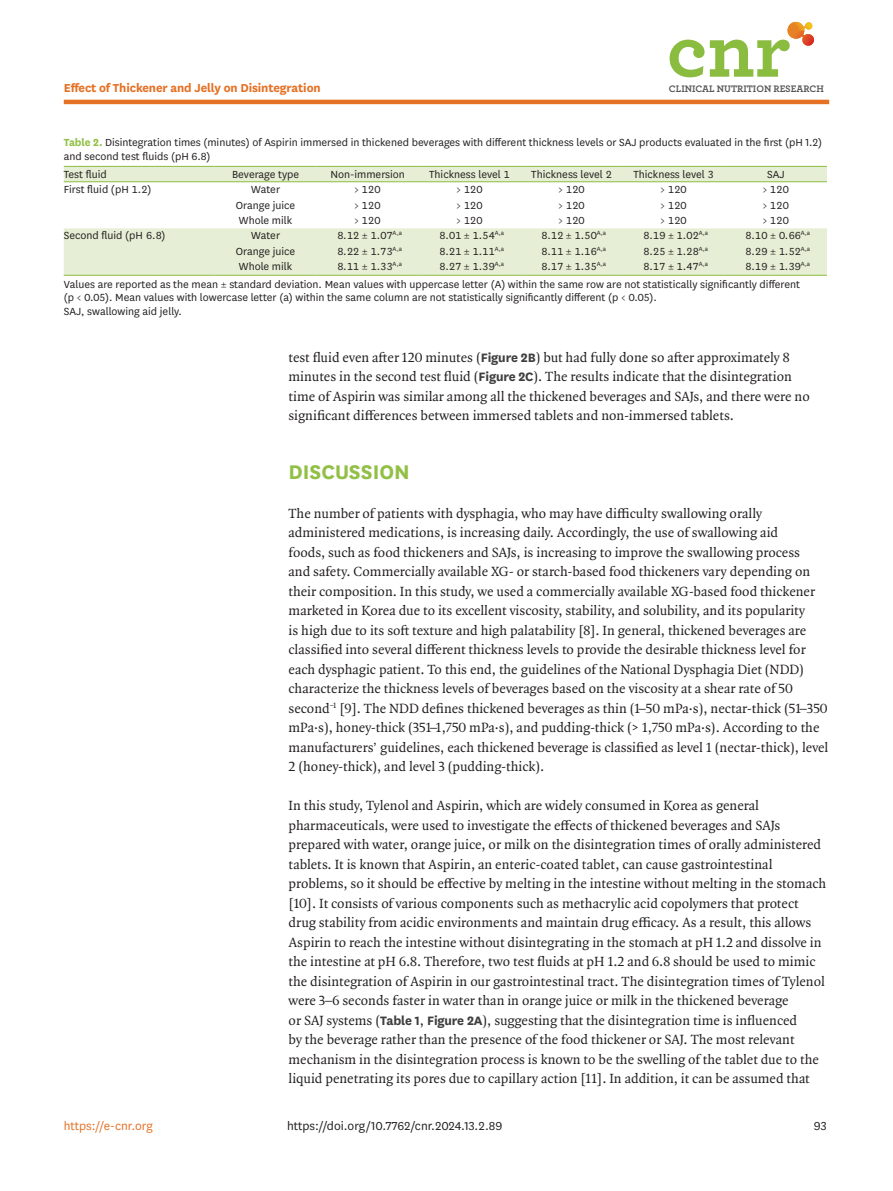
<style>
.page{position:relative;width:893px;height:1191px;background:#fff}
.page>*{position:absolute;margin:0;border:0;box-sizing:border-box;transform-origin:0 0}
.body_title1{font:700 23.1px "National";color:#92c046}
.body_p{font:14.25px/19.5px "Quadraat OT";color:#231f20}
.body_p_first{font:14.25px/19.5px "Quadraat OT";color:#231f20}
.t1{font:13.5px "National";color:#231f20}
.t2{font:700 13.5px "National";letter-spacing:-.01em;color:#e57125}
.t3{font:13.5px "National";color:#e57125}
.t4{font:12px/13.5px "National";color:#231f20}
.t5{font:700 9.9px "Archer";color:#595756}
.s1{font-weight:700;color:#92c046}
.s2{font-family:"National";font-weight:700;color:#3e3e3f}
</style>
<div class="page">
<hr style="left:64px;top:100px;width:765px;height:4px;background:#e57125">
<svg style="left:670px;top:21px;width:144px;height:56px"></svg>
<div style="left:789px;top:25px;width:9px;height:9px;background:#e78224;border-radius:50%"></div>
<svg style="left:64px;top:167px;width:763px;height:108px;fill:#e6efd5"></svg>
<hr style="left:64px;top:166px;width:151px;height:1px;background:#92c046">
<hr style="left:215px;top:166px;width:102px;height:1px;background:#92c046">
<hr style="left:317px;top:166px;width:102px;height:1px;background:#92c046">
<hr style="left:419px;top:166px;width:102px;height:1px;background:#92c046">
<hr style="left:521px;top:166px;width:102px;height:1px;background:#92c046">
<hr style="left:623px;top:166px;width:102px;height:1px;background:#92c046">
<hr style="left:725px;top:166px;width:102px;height:1px;background:#92c046">
<hr style="left:64px;top:181px;width:151px;height:1px;background:#92c046">
<hr style="left:215px;top:181px;width:102px;height:1px;background:#92c046">
<hr style="left:317px;top:181px;width:102px;height:1px;background:#92c046">
<hr style="left:419px;top:181px;width:102px;height:1px;background:#92c046">
<hr style="left:521px;top:181px;width:102px;height:1px;background:#92c046">
<hr style="left:623px;top:181px;width:102px;height:1px;background:#92c046">
<hr style="left:725px;top:181px;width:102px;height:1px;background:#92c046">
<hr style="left:64px;top:275px;width:151px;height:1px;background:#92c046">
<hr style="left:215px;top:275px;width:102px;height:1px;background:#92c046">
<hr style="left:317px;top:275px;width:102px;height:1px;background:#92c046">
<hr style="left:419px;top:275px;width:102px;height:1px;background:#92c046">
<hr style="left:521px;top:275px;width:102px;height:1px;background:#92c046">
<hr style="left:623px;top:275px;width:102px;height:1px;background:#92c046">
<hr style="left:725px;top:275px;width:102px;height:1px;background:#92c046">
<p class="t2" style="left:64px;top:78px;width:258px">Effect of Thickener and Jelly on Disintegration</p>
<p class="t5" style="left:669px;top:81px;width:157px">CLINICAL NUTRITION RESEARCH</p>
<p class="t4" style="left:64px;top:135px;width:760px"><span class="s1">Table 2.</span> Disintegration times (minutes) of Aspirin immersed in thickened beverages with different thickness levels or SAJ products evaluated in the first (pH 1.2) and second test fluids (pH 6.8)</p>
<p class="t4" style="left:64px;top:166px;width:45px">Test fluid</p>
<p class="t4" style="left:232px;top:166px;width:68px">Beverage type</p>
<p class="t4" style="left:330px;top:166px;width:76px">Non-immersion</p>
<p class="t4" style="left:429px;top:166px;width:83px">Thickness level 1</p>
<p class="t4" style="left:531px;top:166px;width:83px">Thickness level 2</p>
<p class="t4" style="left:633px;top:166px;width:83px">Thickness level 3</p>
<p class="t4" style="left:767px;top:166px;width:19px">SAJ</p>
<p class="t4" style="left:64px;top:182px;width:89px">First fluid (pH 1.2)</p>
<p class="t4" style="left:251px;top:182px;width:30px">Water</p>
<p class="t4" style="left:354px;top:182px;width:28px">&gt; 120</p>
<p class="t4" style="left:456px;top:182px;width:28px">&gt; 120</p>
<p class="t4" style="left:559px;top:182px;width:28px">&gt; 120</p>
<p class="t4" style="left:661px;top:182px;width:28px">&gt; 120</p>
<p class="t4" style="left:763px;top:182px;width:28px">&gt; 120</p>
<p class="t4" style="left:236px;top:198px;width:61px">Orange juice</p>
<p class="t4" style="left:354px;top:198px;width:28px">&gt; 120</p>
<p class="t4" style="left:456px;top:198px;width:28px">&gt; 120</p>
<p class="t4" style="left:559px;top:198px;width:28px">&gt; 120</p>
<p class="t4" style="left:661px;top:198px;width:28px">&gt; 120</p>
<p class="t4" style="left:763px;top:198px;width:28px">&gt; 120</p>
<p class="t4" style="left:239px;top:213px;width:55px">Whole milk</p>
<p class="t4" style="left:354px;top:213px;width:28px">&gt; 120</p>
<p class="t4" style="left:456px;top:213px;width:28px">&gt; 120</p>
<p class="t4" style="left:559px;top:213px;width:28px">&gt; 120</p>
<p class="t4" style="left:661px;top:213px;width:28px">&gt; 120</p>
<p class="t4" style="left:763px;top:213px;width:28px">&gt; 120</p>
<p class="t4" style="left:64px;top:228px;width:103px">Second fluid (pH 6.8)</p>
<p class="t4" style="left:251px;top:228px;width:30px">Water</p>
<p class="t4" style="left:337px;top:228px;width:66px">8.12 ± 1.07<sup>A,a</sup></p>
<p class="t4" style="left:439px;top:228px;width:66px">8.01 ± 1.54<sup>A,a</sup></p>
<p class="t4" style="left:541px;top:228px;width:66px">8.12 ± 1.50<sup>A,a</sup></p>
<p class="t4" style="left:643px;top:228px;width:66px">8.19 ± 1.02<sup>A,a</sup></p>
<p class="t4" style="left:745px;top:228px;width:66px">8.10 ± 0.66<sup>A,a</sup></p>
<p class="t4" style="left:236px;top:244px;width:61px">Orange juice</p>
<p class="t4" style="left:337px;top:244px;width:66px">8.22 ± 1.73<sup>A,a</sup></p>
<p class="t4" style="left:439px;top:244px;width:66px">8.21 ± 1.11<sup>A,a</sup></p>
<p class="t4" style="left:541px;top:244px;width:66px">8.11 ± 1.16<sup>A,a</sup></p>
<p class="t4" style="left:643px;top:244px;width:66px">8.25 ± 1.28<sup>A,a</sup></p>
<p class="t4" style="left:745px;top:244px;width:66px">8.29 ± 1.52<sup>A,a</sup></p>
<p class="t4" style="left:239px;top:259px;width:55px">Whole milk</p>
<p class="t4" style="left:337px;top:259px;width:66px">8.11 ± 1.33<sup>A,a</sup></p>
<p class="t4" style="left:439px;top:259px;width:66px">8.27 ± 1.39<sup>A,a</sup></p>
<p class="t4" style="left:541px;top:259px;width:66px">8.17 ± 1.35<sup>A,a</sup></p>
<p class="t4" style="left:643px;top:259px;width:66px">8.17 ± 1.47<sup>A,a</sup></p>
<p class="t4" style="left:64px;top:257px;width:748px;line-height:17.4px;text-indent:681px">8.19 ± 1.39<sup>A,a<br></sup>Values are reported as the mean ± standard deviation. Mean values with uppercase letter (A) within the same row are not statistically significantly different</p>
<p class="t4" style="left:64px;top:290px;width:595px">(p &lt; 0.05). Mean values with lowercase letter (a) within the same column are not statistically significantly different (p &lt; 0.05).<br>SAJ, swallowing aid jelly.</p>
<p class="t3" style="left:64px;top:1116px;width:91px">https://e-cnr.org</p>
<p class="body_p" style="left:289px;top:347px;width:523px">test fluid even after 120 minutes (<span class="s2">Figure 2B</span>) but had fully done so after approximately 8 minutes in the second test fluid (<span class="s2">Figure 2C</span>). The results indicate that the disintegration time of Aspirin was similar among all the thickened beverages and SAJs, and there were no significant differences between immersed tablets and non-immersed tablets.</p>
<p class="body_title1" style="left:289px;top:455px;width:123px">DISCUSSION</p>
<p class="body_p_first" style="left:289px;top:503px;width:541px">The number of patients with dysphagia, who may have difficulty swallowing orally administered medications, is increasing daily. Accordingly, the use of swallowing aid<br>foods, such as food thickeners and SAJs, is increasing to improve the swallowing process<br>and safety. Commercially available XG- or starch-based food thickeners vary depending on their composition. In this study, we used a commercially available XG-based food thickener marketed in Korea due to its excellent viscosity, stability, and solubility, and its popularity<br>is high due to its soft texture and high palatability [8]. In general, thickened beverages are classified into several different thickness levels to provide the desirable thickness level for each dysphagic patient. To this end, the guidelines of the National Dysphagia Diet (NDD) characterize the thickness levels of beverages based on the viscosity at a shear rate of 50 second<sup>−1</sup> [9]. The NDD defines thickened beverages as thin (1–50 mPa·s), nectar-thick (51–350 mPa·s), honey-thick (351–1,750 mPa·s), and pudding-thick (&gt; 1,750 mPa·s). According to the manufacturers’ guidelines, each thickened beverage is classified as level 1 (nectar-thick), level 2 (honey-thick), and level 3 (pudding-thick).</p>
<p class="body_p" style="left:289px;top:796px;width:539px">In this study, Tylenol and Aspirin, which are widely consumed in Korea as general pharmaceuticals, were used to investigate the effects of thickened beverages and SAJs prepared with water, orange juice, or milk on the disintegration times of orally administered tablets. It is known that Aspirin, an enteric-coated tablet, can cause gastrointestinal problems, so it should be effective by melting in the intestine without melting in the stomach [10]. It consists of various components such as methacrylic acid copolymers that protect drug stability from acidic environments and maintain drug efficacy. As a result, this allows Aspirin to reach the intestine without disintegrating in the stomach at pH 1.2 and dissolve in the intestine at pH 6.8. Therefore, two test fluids at pH 1.2 and 6.8 should be used to mimic the disintegration of Aspirin in our gastrointestinal tract. The disintegration times of Tylenol were 3–6 seconds faster in water than in orange juice or milk in the thickened beverage<br>or SAJ systems (<span class="s2">Table 1</span>, <span class="s2">Figure 2A</span>), suggesting that the disintegration time is influenced<br>by the beverage rather than the presence of the food thickener or SAJ. The most relevant mechanism in the disintegration process is known to be the swelling of the tablet due to the liquid penetrating its pores due to capillary action [11]. In addition, it can be assumed that</p>
<p class="t1" style="left:814px;top:1116px;width:14px">93</p>
<p class="t1" style="left:287px;top:1116px;width:217px">https://doi.org/10.7762/cnr.2024.13.2.89</p>
</div>
